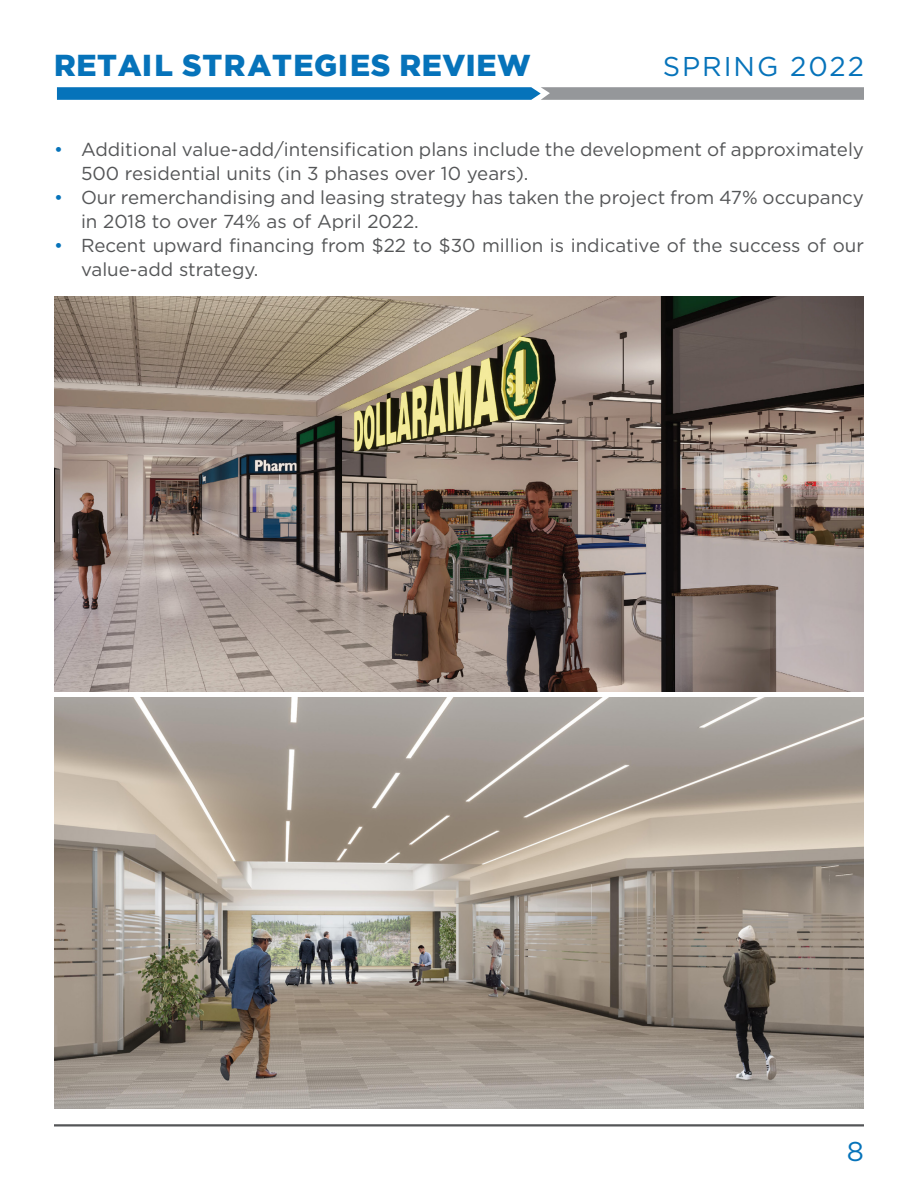
<style>
.page{position:relative;width:918px;height:1188px;background:#fff}
.page>*{position:absolute;margin:0;border:0;box-sizing:border-box;transform-origin:0 0}
.t1{font:900 30.15px "Gotham";letter-spacing:.02em;color:#0673ba}
.t2{font:27.15px "Gotham";letter-spacing:.07em;color:#0673ba}
.t3{font:18.75px/24px "Gotham";color:#545557}
.s1{color:#0673ba}
</style>
<div class="page">
<img style="left:54px;top:698px;width:810px;height:411px">
<img style="left:54px;top:296px;width:810px;height:395px">
<hr style="left:54px;top:1124px;width:810px;height:2px;background:#545557">
<svg style="left:57px;top:87px;width:807px;height:13px;background:#4786b0"></svg>
<p class="t1" style="left:54px;top:48px;width:478px">RETAIL STRATEGIES REVIEW</p>
<p class="t2" style="left:663px;top:49px;width:203px">SPRING 2022</p>
<p class="t3" style="left:81px;top:137px;width:785px;text-indent:-27px"><span class="s1">•</span> Additional value-add/intensification plans include the development of approximately<br>500 residential units (in 3 phases over 10 years).</p>
<p class="t3" style="left:81px;top:185px;width:784px;text-indent:-27px"><span class="s1">•</span> Our remerchandising and leasing strategy has taken the project from 47% occupancy in 2018 to over 74% as of April 2022.</p>
<p class="t3" style="left:81px;top:233px;width:784px;text-indent:-27px"><span class="s1">•</span> Recent upward financing from $22 to $30 million is indicative of the success of our value-add strategy.</p>
<p class="t2" style="left:847px;top:1134px;width:19px">8</p>
</div>
